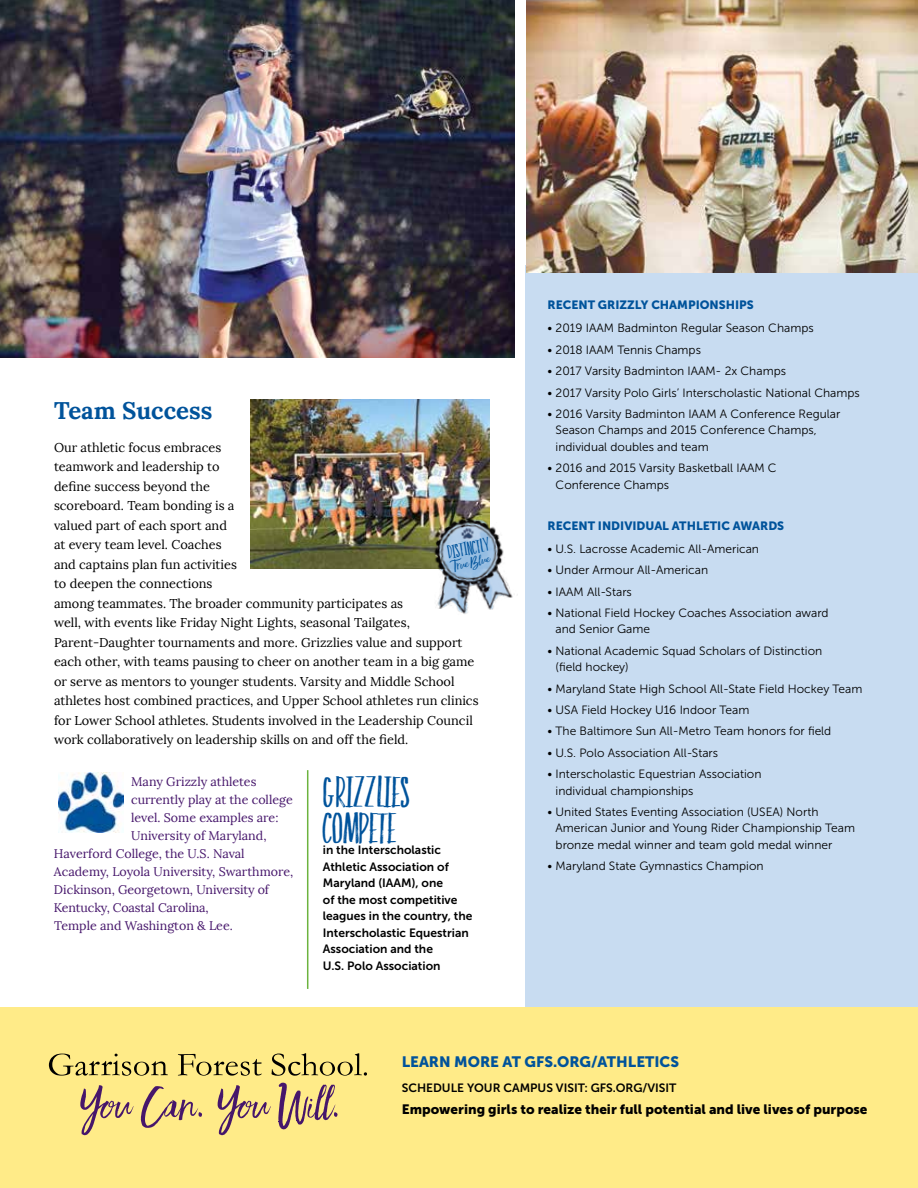
<style>
.page{position:relative;width:918px;height:1188px;background:#fff}
.page>*{position:absolute;margin:0;border:0;box-sizing:border-box;transform-origin:0 0}
.t1{font:30px/36px "Faith And Glory Two";color:#00539b}
.t2{font:700 24px "Lora";color:#00539b}
.t3{font:15px "Museo Sans 900";color:#00539b}
.t4{font:13.5px "Museo Sans 900";color:#000}
.t5{font:12.9px "Faith And Glory Two";color:#00539b}
.t6{font:12.75px/19.5px "Lora";color:#000}
.t7{font:12.45px "Lora";color:#46166b}
.t8{font:12px/16.5px "Museo Sans 300";color:#000}
.t9{font:12px/16.5px "Museo Sans 700";color:#000}
.t10{font:12px "Museo Sans 900";color:#00539b}
.t11{font:11.25px "Faith And Glory One";color:#00539b}
</style>
<div class="page">
<div style="left:526px;top:265px;width:392px;height:765px;background:#c8dcf1"></div>
<img style="left:526px;top:0;width:392px;height:272px">
<img style="left:0;top:0;width:514px;height:357px">
<img style="left:250px;top:399px;width:240px;height:170px">
<div style="left:0;top:1008px;width:918px;height:180px;background:#ffeb88"></div>
<svg style="left:49px;top:1053px;width:318px;height:23px"></svg>
<svg style="left:80px;top:1085px;width:54px;height:50px"></svg>
<svg style="left:141px;top:1086px;width:61px;height:42px"></svg>
<svg style="left:218px;top:1085px;width:53px;height:50px"></svg>
<svg style="left:278px;top:1083px;width:60px;height:47px"></svg>
<hr style="left:307px;top:770px;width:1px;height:219px;background:#6cb33f">
<img style="left:421px;top:509px;width:97px;height:105px">
<img style="left:59px;top:773px;width:65px;height:59px">
<h2 class="t2" style="left:54px;top:395px;width:160px">Team Success</h2>
<p class="t6" style="left:54px;top:438px;width:426px">Our athletic focus embraces<br>teamwork and leadership to<br>define success beyond the<br>scoreboard. Team bonding is a<br>valued part of each sport and<br>at every team level. Coaches<br>and captains plan fun activities<br>to deepen the connections<br>among teammates. The broader community participates as<br>well, with events like Friday Night Lights, seasonal Tailgates, Parent-Daughter tournaments and more. Grizzlies value and support each other, with teams pausing to cheer on another team in a big game or serve as mentors to younger students. Varsity and Middle School athletes host combined practices, and Upper School athletes run clinics for Lower School athletes. Students involved in the Leadership Council work collaboratively on leadership skills on and off the field.</p>
<p class="t5" style="left:446px;top:543px;width:43px;rotate:-11deg">DISTINCTLY</p>
<p class="t11" style="left:450px;top:559px;width:41px;rotate:-11deg">True Blue</p>
<p class="t7" style="left:131px;top:774px;width:127px">Many Grizzly athletes</p>
<p class="t7" style="left:131px;top:792px;width:163px">currently play at the college</p>
<p class="t7" style="left:131px;top:810px;width:149px">level. Some examples are:</p>
<p class="t7" style="left:131px;top:828px;width:137px">University of Maryland,</p>
<p class="t7" style="left:54px;top:846px;width:192px">Haverford College, the U.S. Naval</p>
<p class="t7" style="left:54px;top:864px;width:241px">Academy, Loyola University, Swarthmore,</p>
<p class="t7" style="left:54px;top:882px;width:217px">Dickinson, Georgetown, University of</p>
<p class="t7" style="left:54px;top:900px;width:156px">Kentucky, Coastal Carolina,</p>
<p class="t7" style="left:54px;top:918px;width:180px">Temple and Washington &amp; Lee.</p>
<h1 class="t1" style="left:323px;top:774px;width:88px">GRIZZLIES<br>COMPETE</h1>
<p class="t9" style="left:323px;top:842px;width:151px">in the Interscholastic<br>Athletic Association of<br>Maryland (IAAM), one<br>of the most competitive leagues in the country, the<br>Interscholastic Equestrian<br>Association and the<br>U.S. Polo Association</p>
<p class="t10" style="left:548px;top:298px;width:208px">RECENT GRIZZLY CHAMPIONSHIPS</p>
<p class="t8" style="left:548px;top:320px;width:268px">• 2019 IAAM Badminton Regular Season Champs</p>
<p class="t8" style="left:548px;top:342px;width:155px">• 2018 IAAM Tennis Champs</p>
<p class="t8" style="left:548px;top:363px;width:240px">• 2017 Varsity Badminton IAAM- 2x Champs</p>
<p class="t8" style="left:548px;top:384px;width:314px">• 2017 Varsity Polo Girls’ Interscholastic National Champs</p>
<p class="t8" style="left:556px;top:406px;width:286px;text-indent:-8px">• 2016 Varsity Badminton IAAM A Conference Regular<br>Season Champs and 2015 Conference Champs, individual doubles and team</p>
<p class="t8" style="left:556px;top:460px;width:223px;text-indent:-8px">• 2016 and 2015 Varsity Basketball IAAM C<br>Conference Champs</p>
<p class="t10" style="left:548px;top:519px;width:238px">RECENT INDIVIDUAL ATHLETIC AWARDS</p>
<p class="t8" style="left:548px;top:541px;width:213px">• U.S. Lacrosse Academic All-American</p>
<p class="t8" style="left:548px;top:562px;width:162px">• Under Armour All-American</p>
<p class="t8" style="left:548px;top:583px;width:86px">• IAAM All-Stars</p>
<p class="t8" style="left:556px;top:605px;width:275px;text-indent:-8px">• National Field Hockey Coaches Association award and Senior Game</p>
<p class="t8" style="left:556px;top:643px;width:268px;text-indent:-8px">• National Academic Squad Scholars of Distinction (field hockey)</p>
<p class="t8" style="left:548px;top:680px;width:316px">• Maryland State High School All-State Field Hockey Team</p>
<p class="t8" style="left:548px;top:702px;width:203px">• USA Field Hockey U16 Indoor Team</p>
<p class="t8" style="left:548px;top:723px;width:285px">• The Baltimore Sun All-Metro Team honors for field</p>
<p class="t8" style="left:548px;top:744px;width:172px">• U.S. Polo Association All-Stars</p>
<p class="t8" style="left:556px;top:766px;width:207px;text-indent:-8px">• Interscholastic Equestrian Association individual championships</p>
<p class="t8" style="left:556px;top:804px;width:301px;text-indent:-8px">• United States Eventing Association (USEA) North<br>American Junior and Young Rider Championship Team bronze medal winner and team gold medal winner</p>
<p class="t8" style="left:548px;top:858px;width:218px">• Maryland State Gymnastics Champion</p>
<p class="t3" style="left:402px;top:1053px;width:279px">LEARN MORE AT GFS.ORG/ATHLETICS</p>
<p class="t9" style="left:402px;top:1079px;width:276px">SCHEDULE YOUR CAMPUS VISIT: GFS.ORG/VISIT</p>
<p class="t4" style="left:402px;top:1102px;width:467px">Empowering girls to realize their full potential and live lives of purpose</p>
</div>
